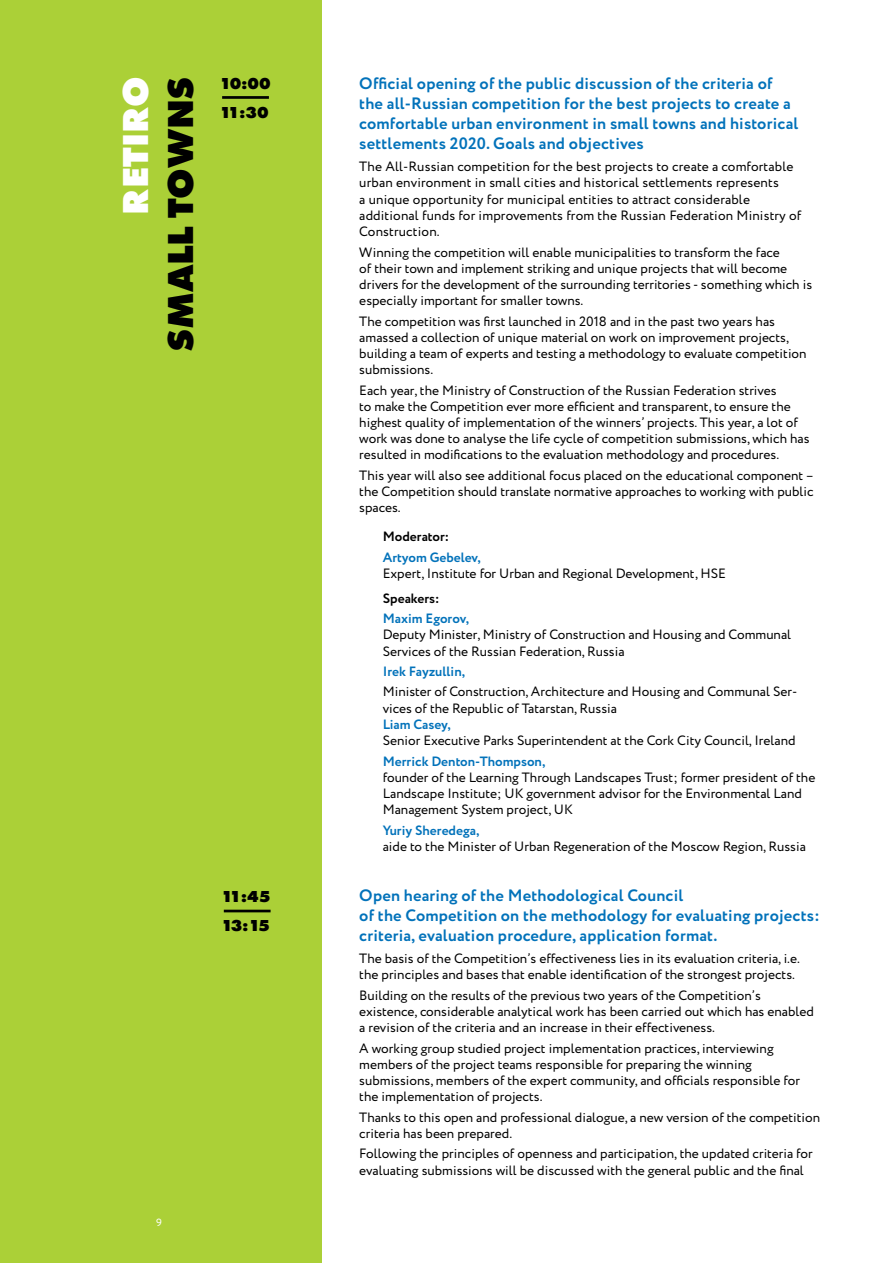
<style>
.page{position:relative;width:893px;height:1263px;background:#fff}
.page>*{position:absolute;margin:0;border:0;box-sizing:border-box;transform-origin:0 0}
.t1{font:800 37.5px "Futura PT";letter-spacing:-.01em;color:#000}
.t2{font:800 37.5px "Futura PT";color:#fff}
.t3{font:700 16.5px/19.8px "Circe";letter-spacing:.01em;color:#0272ba}
.t4{font:800 16.5px/28.5px "Futura PT";letter-spacing:-.1em;color:#000}
.t5{font:13.5px/16.2px "Circe";color:#000}
.t6{font:700 13.5px "Circe";color:#0272ba}
.t7{font:700 13.5px "Circe";color:#000}
.t8{font:10.5px "Circe";color:#fff}
</style>
<div class="page">
<div style="left:0;top:0;width:321px;height:1263px;background:#abd037"></div>
<hr style="left:224px;top:910px;width:47px;height:2px;background:#000">
<hr style="left:222px;top:96px;width:47px;height:3px;background:#000">
<h1 class="t2" style="left:112px;top:215px;width:140px;rotate:-90deg">RETIRO</h1>
<h1 class="t1" style="left:157px;top:352px;width:277px;rotate:-90deg">SMALL TOWNS</h1>
<p class="t4" style="left:220px;top:69px;width:53px">10:00<br>11:30</p>
<p class="t4" style="left:221px;top:882px;width:51px">11:45<br>13:15</p>
<p class="t8" style="left:156px;top:1216px;width:7px">9</p>
<p class="t3" style="left:359px;top:75px;width:441px">Official opening of the public discussion of the criteria of the all-Russian competition for the best projects to create a comfortable urban environment in small towns and historical settlements 2020. Goals and objectives</p>
<p class="t5" style="left:359px;top:159px;width:444px">The All-Russian competition for the best projects to create a comfortable urban environment in small cities and historical settlements represents<br>a unique opportunity for municipal entities to attract considerable additional funds for improvements from the Russian Federation Ministry of Construction.</p>
<p class="t5" style="left:359px;top:244px;width:454px">Winning the competition will enable municipalities to transform the face<br>of their town and implement striking and unique projects that will become drivers for the development of the surrounding territories - something which is especially important for smaller towns.</p>
<p class="t5" style="left:359px;top:313px;width:449px">The competition was first launched in 2018 and in the past two years has amassed a collection of unique material on work on improvement projects, building a team of experts and testing a methodology to evaluate competition submissions.</p>
<p class="t5" style="left:359px;top:382px;width:452px">Each year, the Ministry of Construction of the Russian Federation strives<br>to make the Competition ever more efficient and transparent, to ensure the highest quality of implementation of the winners’ projects. This year, a lot of work was done to analyse the life cycle of competition submissions, which has resulted in modifications to the evaluation methodology and procedures.</p>
<p class="t5" style="left:359px;top:468px;width:456px;text-align:justify">This year will also see additional focus placed on the educational component – the Competition should translate normative approaches to working with public spaces.</p>
<p class="t7" style="left:383px;top:528px;width:68px">Moderator:</p>
<p class="t6" style="left:383px;top:548px;width:100px">Artyom Gebelev,</p>
<p class="t5" style="left:383px;top:566px;width:345px">Expert, Institute for Urban and Regional Development, HSE</p>
<p class="t7" style="left:383px;top:589px;width:58px">Speakers:</p>
<p class="t6" style="left:383px;top:609px;width:88px">Maxim Egorov,</p>
<p class="t5" style="left:383px;top:627px;width:410px">Deputy Minister, Ministry of Construction and Housing and Communal<br>Services of the Russian Federation, Russia</p>
<p class="t6" style="left:383px;top:662px;width:84px">Irek Fayzullin,</p>
<p class="t5" style="left:383px;top:684px;width:416px">Minister of Construction, Architecture and Housing and Communal Ser&shy;vices of the Republic of Tatarstan, Russia</p>
<p class="t6" style="left:383px;top:715px;width:70px">Liam Casey,</p>
<p class="t5" style="left:383px;top:733px;width:414px">Senior Executive Parks Superintendent at the Cork City Council, Ireland</p>
<p class="t6" style="left:383px;top:752px;width:164px">Merrick Denton-Thompson,</p>
<p class="t5" style="left:383px;top:769px;width:434px">founder of the Learning Through Landscapes Trust; former president of the<br>Landscape Institute; UK government advisor for the Environmental Land<br>Management System project, UK</p>
<p class="t6" style="left:383px;top:821px;width:98px">Yuriy Sheredega,</p>
<p class="t5" style="left:383px;top:838px;width:425px">aide to the Minister of Urban Regeneration of the Moscow Region, Russia</p>
<p class="t3" style="left:359px;top:886px;width:462px">Open hearing of the Methodological Council<br>of the Competition on the methodology for evaluating projects: criteria, evaluation procedure, application format.</p>
<p class="t5" style="left:359px;top:951px;width:442px">The basis of the Competition’s effectiveness lies in its evaluation criteria, i.e. the principles and bases that enable identification of the strongest projects.</p>
<p class="t5" style="left:359px;top:987px;width:456px">Building on the results of the previous two years of the Competition’s existence, considerable analytical work has been carried out which has enabled a revision of the criteria and an increase in their effectiveness.</p>
<p class="t5" style="left:359px;top:1040px;width:442px">A working group studied project implementation practices, interviewing members of the project teams responsible for preparing the winning submissions, members of the expert community, and officials responsible for the implementation of projects.</p>
<p class="t5" style="left:359px;top:1109px;width:462px">Thanks to this open and professional dialogue, a new version of the competition criteria has been prepared.</p>
<p class="t5" style="left:359px;top:1146px;width:455px">Following the principles of openness and participation, the updated criteria for evaluating submissions will be discussed with the general public and the final</p>
</div>
